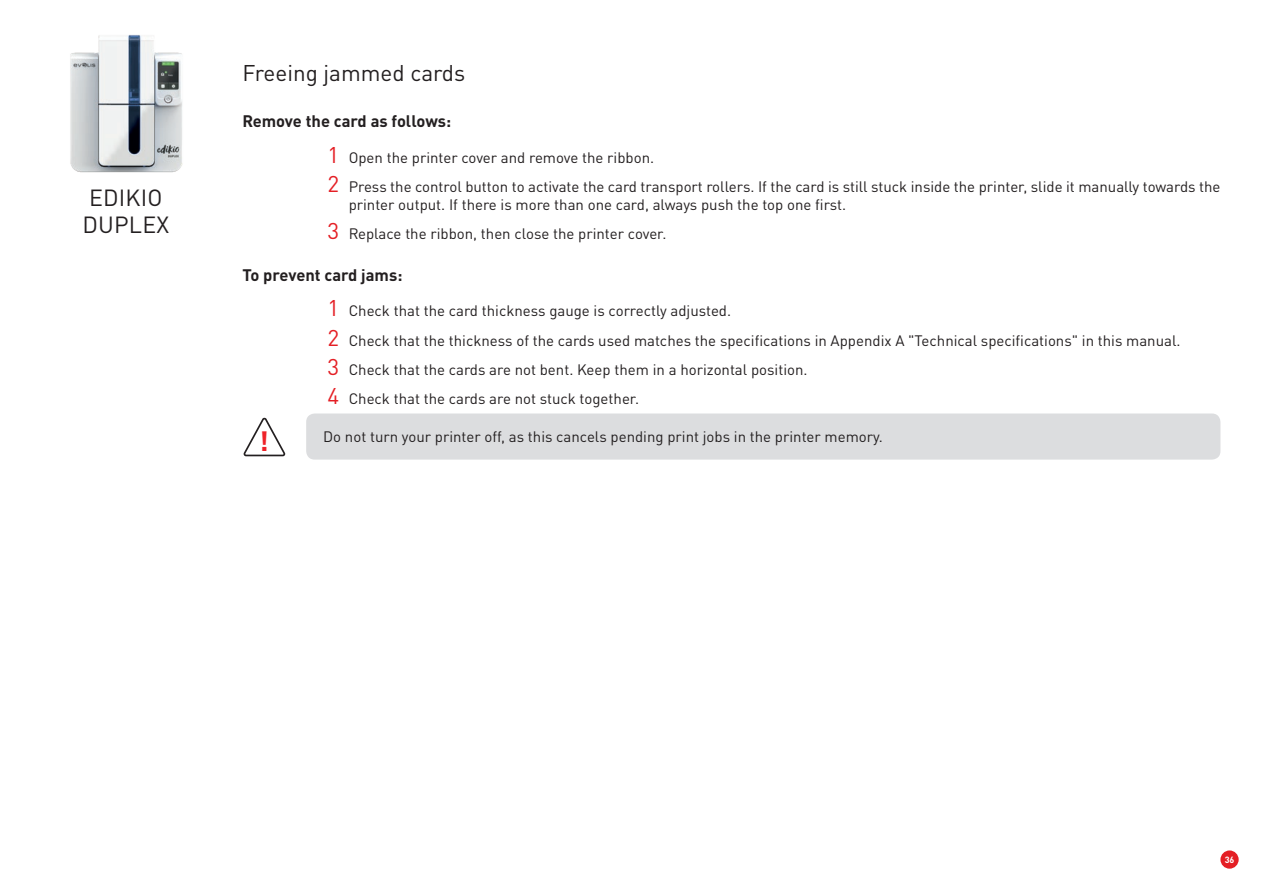
<style>
.page{position:relative;width:1263px;height:893px;background:#fff}
.page>*{position:absolute;margin:0;border:0;box-sizing:border-box;transform-origin:0 0}
.t1{font:700 27.6px "DINOT";color:#ee2228}
.t2{font:23.1px/27.8px "DINOT";letter-spacing:.01em;color:#231f20}
.t3{font:22.5px "DINOT";color:#231f20}
.t4{font:700 16.5px "DINOT";letter-spacing:-.005em;color:#231f20}
.t5{font:15px/29.1px "DINOT";color:#231f20}
.t6{font:700 9px "DINOT";color:#fff}
.s1{font-size:22.5px;color:#e41f25}
</style>
<div class="page">
<img style="left:70px;top:35px;width:113px;height:138px">
<div style="left:1220px;top:850px;width:19px;height:19px;background:#e41f25;border-radius:50%"></div>
<div style="left:306px;top:413px;width:914px;height:47px;background:#dcdddf;border-radius:9px"></div>
<svg style="left:243px;top:417px;width:43px;height:40px"></svg>
<h2 class="t2" style="left:82px;top:183px;width:88px">EDIKIO<br>DUPLEX</h2>
<h3 class="t3" style="left:242px;top:59px;width:224px">Freeing jammed cards</h3>
<p class="t4" style="left:242px;top:111px;width:210px">Remove the card as follows:</p>
<p class="t5" style="left:327px;top:143px;width:894px"><span class="s1">1</span> Open the printer cover and remove the ribbon.<br><span class="s1">2</span> Press the control button to activate the card transport rollers. If the card is still stuck inside the printer, slide it manually towards the</p>
<p class="t5" style="left:327px;top:190px;width:520px;text-indent:21px">printer output. If there is more than one card, always push the top one first.<br><span class="s1">3</span> Replace the ribbon, then close the printer cover.</p>
<p class="t4" style="left:242px;top:264px;width:162px">To prevent card jams:</p>
<p class="t5" style="left:327px;top:296px;width:854px"><span class="s1">1</span> Check that the card thickness gauge is correctly adjusted.<br><span class="s1">2</span> Check that the thickness of the cards used matches the specifications in Appendix A "Technical specifications" in this manual.<br><span class="s1">3</span> Check that the cards are not bent. Keep them in a horizontal position.<br><span class="s1">4</span> Check that the cards are not stuck together.</p>
<p class="t5" style="left:323px;top:422px;width:561px">Do not turn your printer off, as this cancels pending print jobs in the printer memory.</p>
<h1 class="t1" style="left:259px;top:422px;width:11px">!</h1>
<p class="t6" style="left:1225px;top:854px;width:11px">36</p>
</div>
